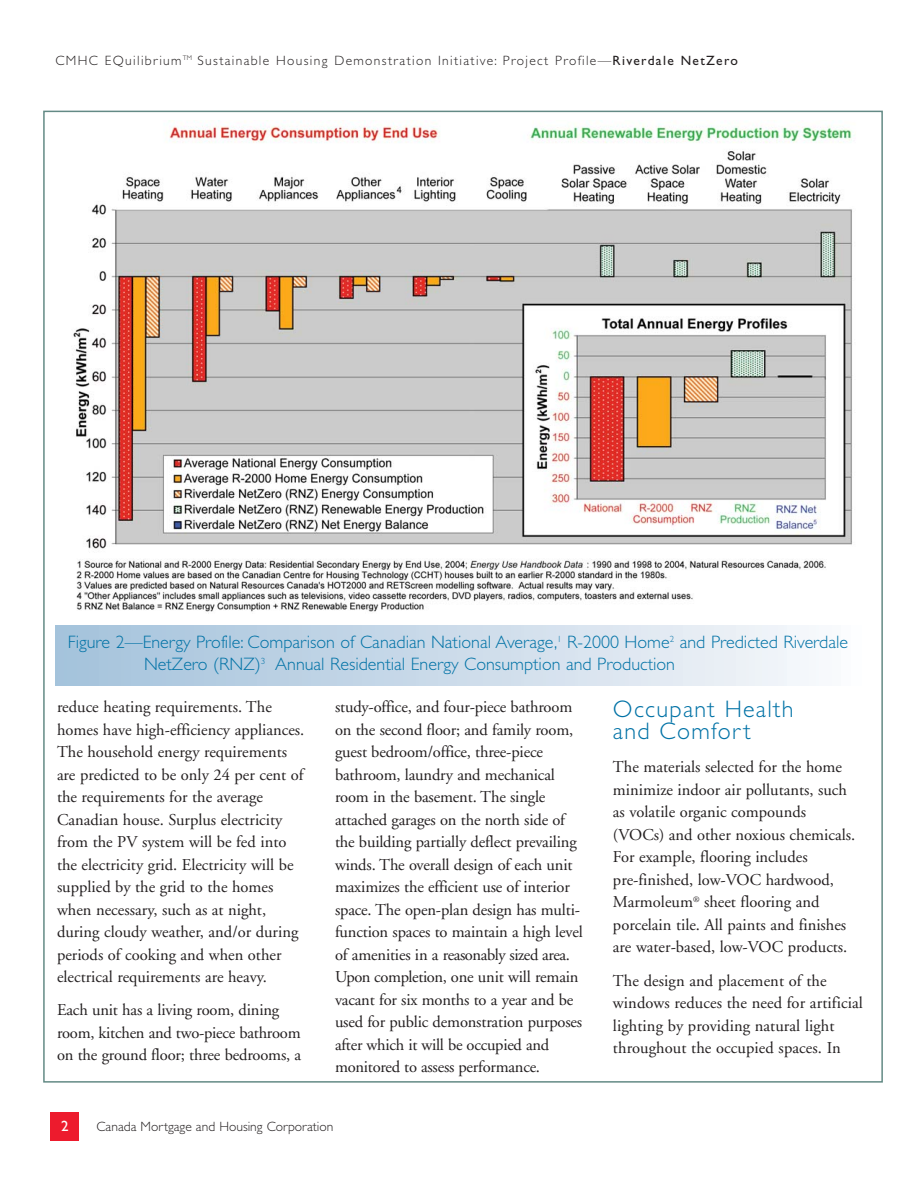
<style>
.page{position:relative;width:918px;height:1188px;background:#fff}
.page>*{position:absolute;margin:0;border:0;box-sizing:border-box;transform-origin:0 0}
.t1{font:300 24px/22.5px "Gill Sans Std";letter-spacing:.05em;color:#0072a6}
.t2{font:300 18px/21.6px "Gill Sans Std";color:#0072a6}
.t3{font:16.5px/22.5px "Adobe Garamond";color:#231f20}
.t4{font:15px "Gill Sans Std";color:#fff}
.t5{font:300 13.5px "Gill Sans Std";letter-spacing:.1em;color:#231f20}
.t6{font:300 13.5px "Gill Sans Std";color:#231f20}
.s1{font-weight:400}
</style>
<div class="page">
<div style="left:51px;top:1112px;width:28px;height:29px;background:#ed1b2d"></div>
<img style="left:73px;top:121px;width:780px;height:491px">
<div style="left:56px;top:626px;width:805px;height:59px;background:linear-gradient(to right,#a2c1da,#f9f9fc)"></div>
<p class="t5" style="left:55px;top:56px;width:684px">CMHC EQuilibrium<sup>TM</sup> Sustainable Housing Demonstration Initiative: Project Profile—<span class="s1">Riverdale NetZero</span></p>
<p class="t2" style="left:144px;top:633px;width:706px;text-indent:-76px">Figure 2—Energy Profile: Comparison of Canadian National Average,<sup>1</sup> R-2000 Home<sup>2</sup> and Predicted Riverdale<br>NetZero (RNZ)<sup>3</sup> Annual Residential Energy Consumption and Production</p>
<p class="t3" style="left:57px;top:697px;width:249px">reduce heating requirements. The homes have high-efficiency appliances.<br>The household energy requirements are predicted to be only 24 per cent of the requirements for the average Canadian house. Surplus electricity from the PV system will be fed into the electricity grid. Electricity will be supplied by the grid to the homes when necessary, such as at night, during cloudy weather, and/or during periods of cooking and when other electrical requirements are heavy.</p>
<p class="t3" style="left:57px;top:1001px;width:246px">Each unit has a living room, dining room, kitchen and two-piece bathroom on the ground floor; three bedrooms, a</p>
<p class="t3" style="left:335px;top:697px;width:249px">study-office, and four-piece bathroom on the second floor; and family room, guest bedroom/office, three-piece bathroom, laundry and mechanical room in the basement. The single attached garages on the north side of the building partially deflect prevailing winds. The overall design of each unit maximizes the efficient use of interior space. The open-plan design has multi&shy;function spaces to maintain a high level of amenities in a reasonably sized area.<br>Upon completion, one unit will remain vacant for six months to a year and be used for public demonstration purposes after which it will be occupied and monitored to assess performance.</p>
<h1 class="t1" style="left:613px;top:700px;width:182px">Occupant Health and Comfort</h1>
<p class="t3" style="left:613px;top:758px;width:244px">The materials selected for the home minimize indoor air pollutants, such as volatile organic compounds (VOCs) and other noxious chemicals.<br>For example, flooring includes pre-finished, low-VOC hardwood, Marmoleum<sup>®</sup> sheet flooring and porcelain tile. All paints and finishes are water-based, low-VOC products.</p>
<p class="t3" style="left:613px;top:971px;width:251px">The design and placement of the windows reduces the need for artificial lighting by providing natural light throughout the occupied spaces. In</p>
<p class="t4" style="left:61px;top:1117px;width:9px">2</p>
<p class="t6" style="left:97px;top:1122px;width:238px">Canada Mortgage and Housing Corporation</p>
</div>
